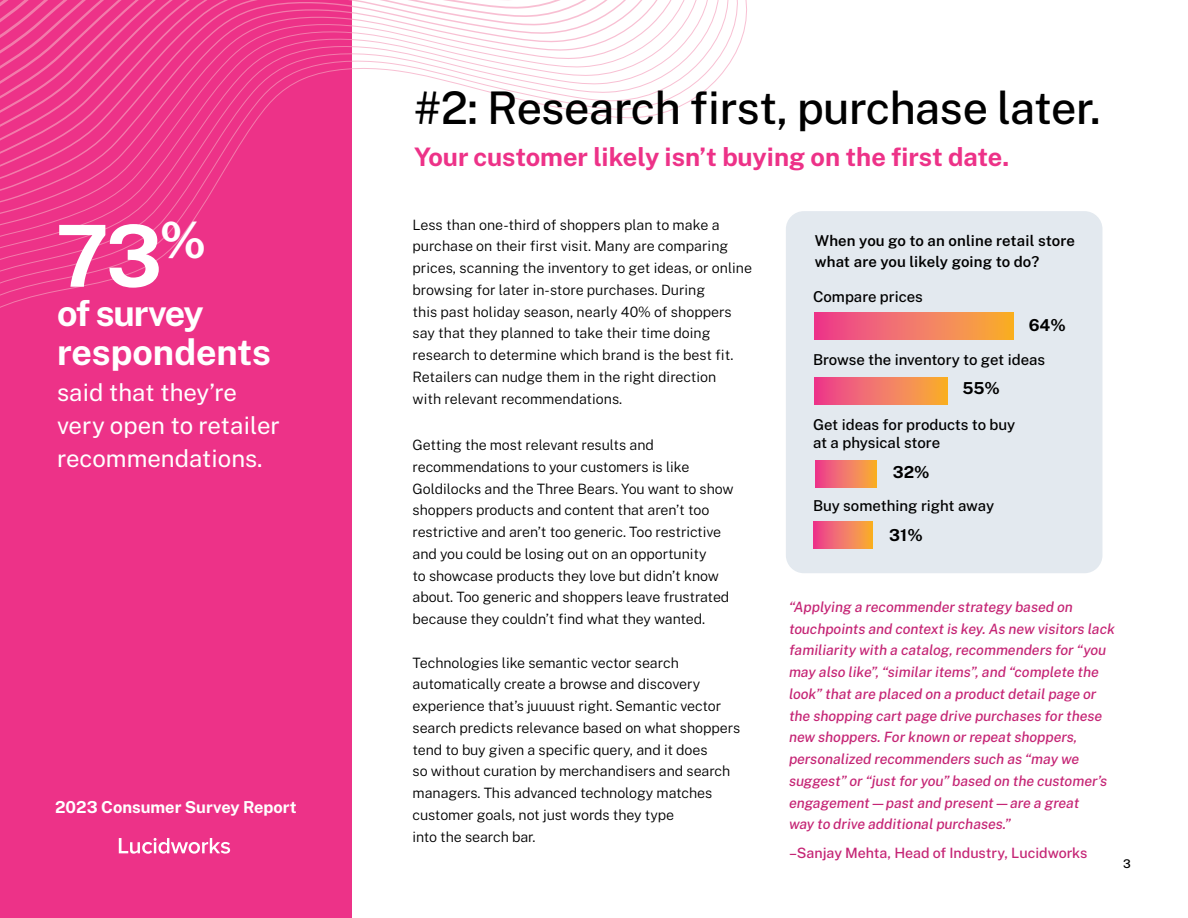
<style>
.page{position:relative;width:1188px;height:918px;background:#fff}
.page>*{position:absolute;margin:0;border:0;box-sizing:border-box;transform-origin:0 0}
.t1{font:700 85.5px "Public Sans";color:#fff}
.t2{font:500 45px "Public Sans";letter-spacing:-.015em;color:#000}
.t3{font:700 36px/39px "Public Sans";letter-spacing:-.005em;color:#fff}
.t4{font:700 25.5px "Public Sans";color:#ed3288}
.t5{font:24px/33px "Public Sans";color:#fff}
.t6{font:700 16.5px "Public Sans";color:#fff}
.t7{font:700 16.5px "Public Sans";color:#000}
.t8{font:500 15px/18px "Public Sans";color:#000}
.t9{font:600 15px/21px "Public Sans";letter-spacing:.01em;color:#000}
.t10{font:300 14.25px/21.8px "Public Sans";letter-spacing:-.005em;color:#000}
.t11{font:italic 500 14.25px/21.8px "Public Sans";letter-spacing:-.005em;color:#c52575}
.t12{font:500 14.25px "Public Sans";color:#c52575}
.t13{font:500 12px "Public Sans";color:#000}
</style>
<div class="page">
<div style="left:0;top:0;width:351px;height:918px;background:#ed3288"></div>
<svg style="left:0;top:4px;width:494px;height:259px"></svg>
<svg style="left:0;top:3px;width:485px;height:248px"></svg>
<svg style="left:0;top:2px;width:476px;height:237px"></svg>
<svg style="left:0;top:0;width:467px;height:227px"></svg>
<div style="left:786px;top:211px;width:316px;height:362px;background:#e3e9ef;border-radius:18px"></div>
<svg style="left:814px;top:312px;width:200px;height:27px;background:#f27764"></svg>
<svg style="left:814px;top:377px;width:134px;height:27px;background:#f27764"></svg>
<svg style="left:815px;top:460px;width:61px;height:27px;background:#f27665"></svg>
<svg style="left:814px;top:521px;width:58px;height:27px;background:#f27665"></svg>
<svg style="left:119px;top:838px;width:111px;height:16px"></svg>
<h1 class="t1" style="left:56px;top:194px;width:153px">73<sup>%</sup></h1>
<h3 class="t3" style="left:57px;top:291px;width:216px">of survey respondents</h3>
<h3 class="t5" style="left:57px;top:374px;width:224px">said that they’re very open to retailer recommendations.</h3>
<p class="t6" style="left:55px;top:795px;width:243px">2023 Consumer Survey Report</p>
<h2 class="t2" style="left:414px;top:75px;width:688px">#2: Research first, purchase later.</h2>
<h3 class="t4" style="left:414px;top:139px;width:597px">Your customer likely isn’t buying on the first date.</h3>
<p class="t10" style="left:413px;top:213px;width:341px">Less than one-third of shoppers plan to make a purchase on their first visit. Many are comparing prices, scanning the inventory to get ideas, or online browsing for later in-store purchases. During<br>this past holiday season, nearly 40% of shoppers say that they planned to take their time doing research to determine which brand is the best fit.<br>Retailers can nudge them in the right direction<br>with relevant recommendations.</p>
<p class="t10" style="left:413px;top:433px;width:323px">Getting the most relevant results and recommendations to your customers is like Goldilocks and the Three Bears. You want to show shoppers products and content that aren’t too restrictive and aren’t too generic. Too restrictive and you could be losing out on an opportunity<br>to showcase products they love but didn’t know about. Too generic and shoppers leave frustrated because they couldn’t find what they wanted.</p>
<p class="t10" style="left:413px;top:651px;width:329px">Technologies like semantic vector search automatically create a browse and discovery experience that’s juuuust right. Semantic vector search predicts relevance based on what shoppers tend to buy given a specific query, and it does<br>so without curation by merchandisers and search managers. This advanced technology matches customer goals, not just words they type<br>into the search bar.</p>
<p class="t9" style="left:815px;top:230px;width:262px">When you go to an online retail store what are you likely going to do?</p>
<p class="t8" style="left:813px;top:287px;width:111px">Compare prices</p>
<p class="t7" style="left:1029px;top:313px;width:39px">64%</p>
<p class="t8" style="left:813px;top:350px;width:234px">Browse the inventory to get ideas</p>
<p class="t7" style="left:962px;top:376px;width:39px">55%</p>
<p class="t8" style="left:813px;top:415px;width:204px">Get ideas for products to buy at a physical store</p>
<p class="t7" style="left:893px;top:460px;width:38px">32%</p>
<p class="t8" style="left:813px;top:496px;width:183px">Buy something right away</p>
<p class="t7" style="left:889px;top:523px;width:35px">31%</p>
<p class="t11" style="left:789px;top:595px;width:327px">“Applying a recommender strategy based on touchpoints and context is key. As new visitors lack familiarity with a catalog, recommenders for “you may also like”, “similar items”, and “complete the look” that are placed on a product detail page or the shopping cart page drive purchases for these new shoppers. For known or repeat shoppers, personalized recommenders such as “may we suggest” or “just for you” based on the customer’s engagement—past and present—are a great<br>way to drive additional purchases.”</p>
<p class="t12" style="left:789px;top:842px;width:300px">–Sanjay Mehta, Head of Industry, Lucidworks</p>
<p class="t13" style="left:1123px;top:855px;width:9px">3</p>
</div>
